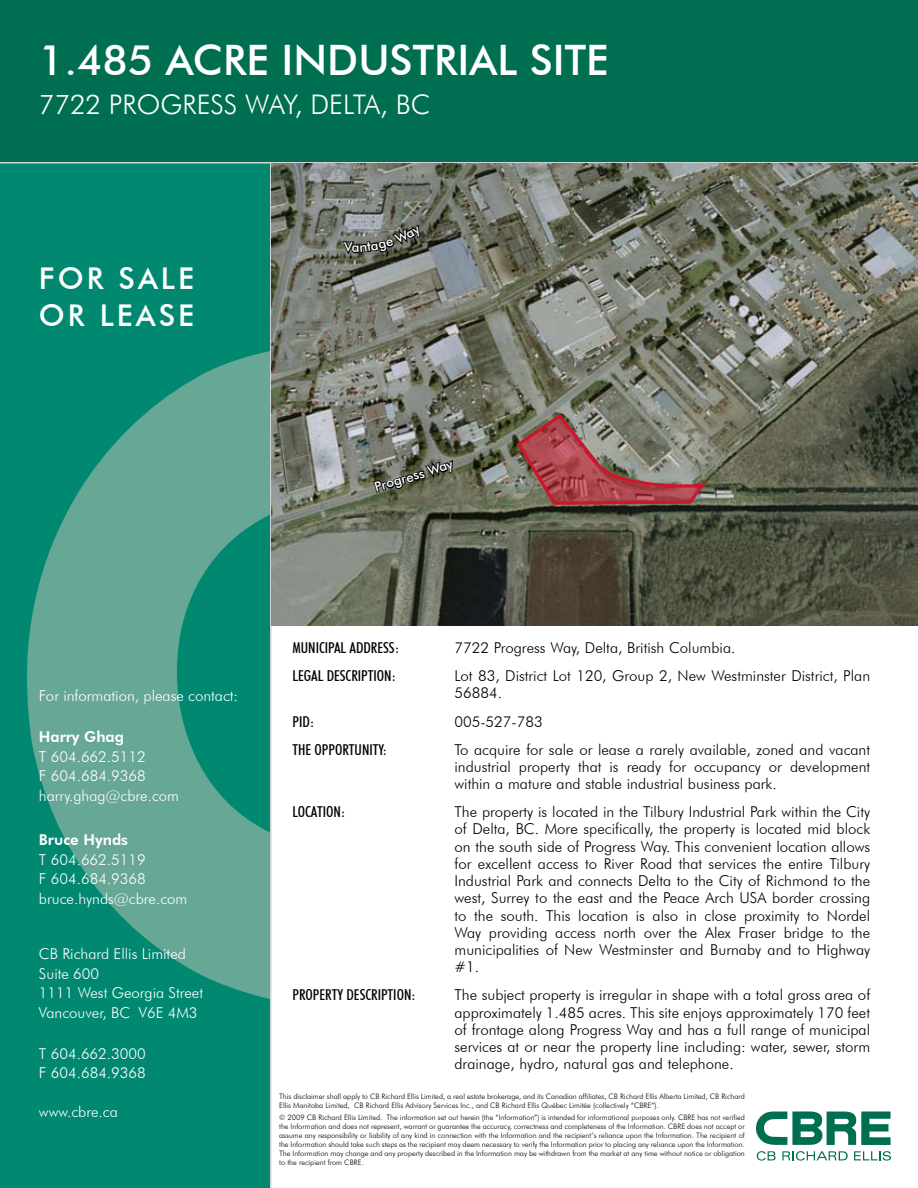
<style>
.page{position:relative;width:918px;height:1188px;background:#fff}
.page>*{position:absolute;margin:0;border:0;box-sizing:border-box;transform-origin:0 0}
.t1{font:500 42px "Futura BT";color:#fff}
.t2{font:500 30px/37.5px "Futura BT";color:#fff}
.t3{font:300 27px "Futura BT";color:#fff}
.t4{font:300 15px/17.2px "Futura BT";color:#000;text-align:justify}
.t5{font:300 15px/19.5px "Futura BT";color:#fff}
.t6{font:500 condensed 15px "Futura BT";color:#000}
.t7{font:800 15px "Futura BT";color:#fff}
.t8{font:500 13.5px "Futura BT";color:#fff}
.t9{font:300 7.5px/9px "Futura BT";color:#000}
</style>
<div class="page">
<div style="left:0;top:87px;width:270px;height:1101px;background:#008870"></div>
<div style="left:0;top:0;width:918px;height:162px;background:#006f51"></div>
<svg style="left:27px;top:351px;width:243px;height:648px;fill:#66a796"></svg>
<hr style="left:0;top:162px;width:918px;height:2px;background:#d1d3d4">
<hr style="left:270px;top:162px;width:2px;height:1026px;background:#d1d3d4">
<svg style="left:757px;top:1151px;width:19px;height:10px"></svg>
<svg style="left:782px;top:1151px;width:66px;height:10px"></svg>
<svg style="left:854px;top:1151px;width:37px;height:10px"></svg>
<svg style="left:756px;top:1112px;width:135px;height:33px"></svg>
<img style="left:272px;top:163px;width:645px;height:462px">
<svg style="left:515px;top:412px;width:191px;height:94px;background:#966a66"></svg>
<svg style="left:372px;top:459px;width:83px;height:63px;background:#575a49"></svg>
<svg style="left:341px;top:168px;width:82px;height:116px;background:#70746e"></svg>
<h1 class="t1" style="left:39px;top:34px;width:571px">1.485 ACRE INDUSTRIAL SITE</h1>
<h3 class="t3" style="left:39px;top:88px;width:138px">7722 progress</h3>
<h3 class="t3" style="left:245px;top:88px;width:80px">way, delta</h3>
<h3 class="t3" style="left:380px;top:88px;width:32px">, bc</h3>
<h2 class="t2" style="left:39px;top:259px;width:99px">FOR SALE<br>OR</h2>
<h2 class="t2" style="left:100px;top:297px;width:20px">LEASE</h2>
<p class="t8" style="left:344px;top:239px;width:10px">V</p>
<p class="t8" style="left:372px;top:480px;width:70px;rotate:-17deg">PROGRE SS W</p>
<p class="t5" style="left:39px;top:686px;width:201px">For information, please contact:</p>
<p class="t7" style="left:39px;top:728px;width:87px">Harry Ghag</p>
<p class="t5" style="left:39px;top:747px;width:142px">T 604.662.5112<br>F 604.684.9368 harry.ghag@cbre.com</p>
<p class="t7" style="left:39px;top:831px;width:91px">Bruce Hynds</p>
<p class="t5" style="left:39px;top:849px;width:150px">T 604.662.5119<br>F 604.684.9368 bruce.hynds@cbre.com</p>
<p class="t5" style="left:39px;top:944px;width:166px">CB Richard Ellis Limited<br>Suite 600<br>1111 West Georgia Street<br>Vancouver, BC V6E 4M3</p>
<p class="t5" style="left:39px;top:1043px;width:108px">T 604.662.3000<br>F 604.684.9368</p>
<p class="t5" style="left:39px;top:1102px;width:80px">www.cbre.ca</p>
<p class="t6" style="left:292px;top:639px;width:108px">MUNICIPAL ADDRESS:</p>
<p class="t4" style="left:454px;top:639px;width:282px">7722 Progress Way, Delta, British Columbia.</p>
<p class="t6" style="left:292px;top:667px;width:105px">LEGAL DESCRIPTION:</p>
<p class="t4" style="left:454px;top:667px;width:417px">Lot 83, District Lot 120, Group 2, New Westminster District, Plan<br>56884.</p>
<p class="t6" style="left:292px;top:712px;width:23px">PID:</p>
<p class="t4" style="left:454px;top:712px;width:90px">005-527-783</p>
<p class="t6" style="left:292px;top:740px;width:96px">THE OPPORTUNITY:</p>
<p class="t4" style="left:454px;top:741px;width:417px">To acquire for sale or lease a rarely available, zoned and vacant industrial property that is ready for occupancy or development within a mature and stable industrial business park.</p>
<p class="t6" style="left:292px;top:803px;width:54px">LOCATION:</p>
<p class="t4" style="left:454px;top:803px;width:417px">The property is located in the Tilbury Industrial Park within the City of Delta, BC. More specifically, the property is located mid block on the south side of Progress Way. This convenient location allows for excellent access to River Road that services the entire Tilbury Industrial Park and connects Delta to the City of Richmond to the west, Surrey to the east and the Peace Arch USA border crossing to the south. This location is also in close proximity to Nordel Way providing access north over the Alex Fraser bridge to the municipalities of New Westminster and Burnaby and to Highway #1.</p>
<p class="t6" style="left:292px;top:986px;width:125px">PROPERTY DESCRIPTION:</p>
<p class="t4" style="left:454px;top:986px;width:417px">The subject property is irregular in shape with a total gross area of approximately 1.485 acres. This site enjoys approximately 170 feet of frontage along Progress Way and has a full range of municipal services at or near the property line including: water, sewer, storm drainage, hydro, natural gas and telephone.</p>
<p class="t9" style="left:279px;top:1092px;width:467px">This disclaimer shall apply to CB Richard Ellis Limited, a real estate brokerage, and its Canadian affiliates, CB Richard Ellis Alberta Limited, CB Richard<br>Ellis Manitoba Limited, CB Richard Ellis Advisory Services Inc., and CB Richard Ellis Québec Limitée (collectively “CBRE”).</p>
<p class="t9" style="left:279px;top:1113px;width:467px;text-align:justify">© 2009 CB Richard Ellis Limited. The information set out herein (the “Information”) is intended for informational purposes only. CBRE has not verified the Information and does not represent, warrant or guarantee the accuracy, correctness and completeness of the Information. CBRE does not accept or assume any responsibility or liability of any kind in connection with the Information and the recipient’s reliance upon the Information. The recipient of the Information should take such steps as the recipient may deem necessary to verify the Information prior to placing any reliance upon the Information.<br>The Information may change and any property described in the Information may be withdrawn from the market at any time without notice or obligation to the recipient from CBRE.</p>
</div>
